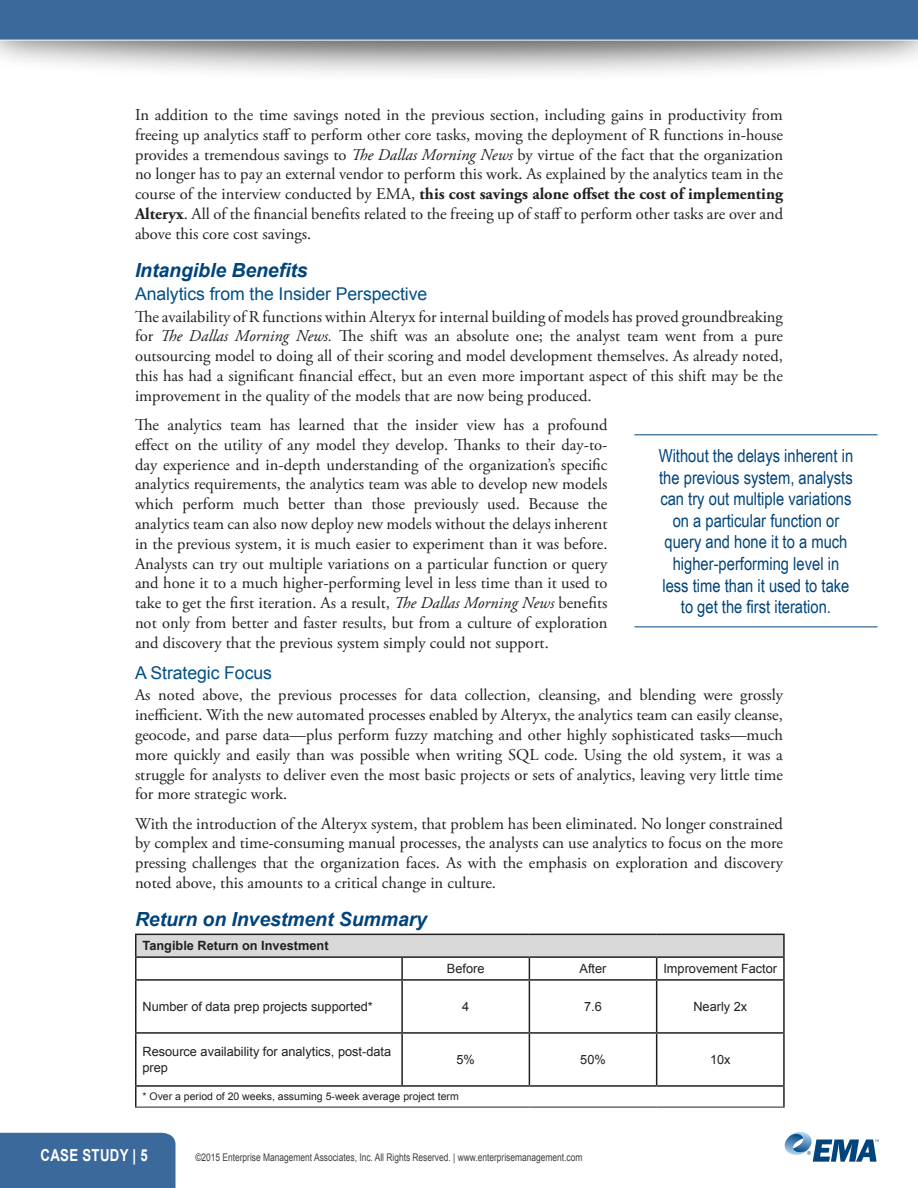
<style>
.page{position:relative;width:918px;height:1188px;background:#fff}
.page>*{position:absolute;margin:0;border:0;box-sizing:border-box;transform-origin:0 0}
.Heading_2{font:italic 700 19.5px "Arial";letter-spacing:-.005em;color:#00447b}
.SIDEBAR{font:18px/21.6px "Arial Narrow";color:#00447b;text-align:center}
.Heading_3{font:17.7px "Arial";letter-spacing:-.005em;color:#014f85}
.t1{font:16.5px/19.8px "Adobe Garamond Pro";color:#231f20;text-align:justify}
.t2{font:700 16.5px "Arial";letter-spacing:.025em;color:#fff;scale:.8 1}
.table_text{font:12.75px/15.3px "Arial";color:#231f20}
.table_text-2{font:700 12.75px "Arial";color:#231f20}
.t3{font:10.5px "Arial";color:#3e3e3f;scale:.8 1}
.table_text-3{font:10.5px "Arial";color:#231f20}
.s1{font-style:italic}
.s2{font-weight:700}
</style>
<div class="page">
<div style="left:0;top:0;width:918px;height:83px;background:#231f20;opacity:.75"></div>
<div style="left:0;top:1133px;width:175px;height:55px;background:#3b699b"></div>
<svg style="left:785px;top:1132px;width:94px;height:30px"></svg>
<div style="left:0;top:0;width:918px;height:40px;background:#3b699b"></div>
<div style="left:136px;top:934px;width:648px;height:23px;background:#d9d9d9"></div>
<hr style="left:135px;top:934px;width:267px;height:1px;background:#231f20">
<hr style="left:402px;top:934px;width:127px;height:1px;background:#231f20">
<hr style="left:529px;top:934px;width:128px;height:1px;background:#231f20">
<hr style="left:657px;top:934px;width:128px;height:1px;background:#231f20">
<hr style="left:783px;top:935px;width:2px;height:21px;background:#231f20">
<hr style="left:135px;top:956px;width:267px;height:2px;background:#231f20">
<svg style="left:135px;top:935px;width:1px;height:44px"></svg>
<hr style="left:402px;top:956px;width:127px;height:2px;background:#231f20">
<hr style="left:401px;top:958px;width:2px;height:21px;background:#231f20">
<hr style="left:529px;top:956px;width:128px;height:2px;background:#231f20">
<svg style="left:529px;top:958px;width:1px;height:21px"></svg>
<hr style="left:657px;top:956px;width:128px;height:2px;background:#231f20">
<svg style="left:656px;top:958px;width:1px;height:21px"></svg>
<hr style="left:783px;top:958px;width:2px;height:21px;background:#231f20">
<hr style="left:135px;top:979px;width:267px;height:2px;background:#231f20">
<hr style="left:135px;top:981px;width:1px;height:51px;background:#231f20">
<hr style="left:402px;top:979px;width:127px;height:2px;background:#231f20">
<hr style="left:401px;top:981px;width:2px;height:51px;background:#231f20">
<hr style="left:529px;top:979px;width:128px;height:2px;background:#231f20">
<hr style="left:529px;top:981px;width:1px;height:51px;background:#231f20">
<hr style="left:657px;top:979px;width:128px;height:2px;background:#231f20">
<hr style="left:656px;top:981px;width:1px;height:51px;background:#231f20">
<hr style="left:783px;top:981px;width:2px;height:51px;background:#231f20">
<hr style="left:135px;top:1032px;width:267px;height:2px;background:#231f20">
<hr style="left:135px;top:1034px;width:1px;height:51px;background:#231f20">
<hr style="left:402px;top:1032px;width:127px;height:2px;background:#231f20">
<hr style="left:401px;top:1034px;width:2px;height:51px;background:#231f20">
<hr style="left:529px;top:1032px;width:128px;height:2px;background:#231f20">
<hr style="left:529px;top:1034px;width:1px;height:51px;background:#231f20">
<hr style="left:657px;top:1032px;width:128px;height:2px;background:#231f20">
<hr style="left:656px;top:1034px;width:1px;height:51px;background:#231f20">
<hr style="left:783px;top:1034px;width:2px;height:51px;background:#231f20">
<hr style="left:135px;top:1085px;width:267px;height:2px;background:#231f20">
<svg style="left:135px;top:1087px;width:1px;height:20px"></svg>
<hr style="left:402px;top:1085px;width:127px;height:2px;background:#231f20">
<hr style="left:529px;top:1085px;width:128px;height:2px;background:#231f20">
<hr style="left:657px;top:1085px;width:128px;height:2px;background:#231f20">
<hr style="left:783px;top:1087px;width:2px;height:20px;background:#231f20">
<hr style="left:135px;top:1107px;width:267px;height:1px;background:#231f20">
<hr style="left:402px;top:1107px;width:127px;height:1px;background:#231f20">
<hr style="left:529px;top:1107px;width:128px;height:1px;background:#231f20">
<hr style="left:657px;top:1107px;width:128px;height:1px;background:#231f20">
<hr style="left:634px;top:435px;width:244px;height:1px;background:#00447b">
<hr style="left:634px;top:627px;width:244px;height:1px;background:#00447b">
<p class="t1" style="left:135px;top:105px;width:650px">In addition to the time savings noted in the previous section, including gains in productivity from freeing up analytics staff to perform other core tasks, moving the deployment of R functions in-house provides a tremendous savings to <span class="s1">The Dallas Morning News</span> by virtue of the fact that the organization no longer has to pay an external vendor to perform this work. As explained by the analytics team in the course of the interview conducted by EMA, <span class="s2">this cost savings alone offset the cost of implementing Alteryx</span>. All of the financial benefits related to the freeing up of staff to perform other tasks are over and above this core cost savings.</p>
<p class="Heading_2" style="left:135px;top:257px;width:174px">Intangible Benefits</p>
<p class="Heading_3" style="left:135px;top:283px;width:294px">Analytics from the Insider Perspective</p>
<p class="t1" style="left:135px;top:307px;width:650px">The availability of R functions within Alteryx for internal building of models has proved groundbreaking for <span class="s1">The Dallas Morning News.</span> The shift was an absolute one; the analyst team went from a pure outsourcing model to doing all of their scoring and model development themselves. As already noted, this has had a significant financial effect, but an even more important aspect of this shift may be the improvement in the quality of the models that are now being produced.</p>
<p class="t1" style="left:135px;top:415px;width:474px">The analytics team has learned that the insider view has a profound effect on the utility of any model they develop. Thanks to their day-to&shy;day experience and in-depth understanding of the organization’s specific analytics requirements, the analytics team was able to develop new models which perform much better than those previously used. Because the analytics team can also now deploy new models without the delays inherent in the previous system, it is much easier to experiment than it was before.<br>Analysts can try out multiple variations on a particular function or query and hone it to a much higher-performing level in less time than it used to take to get the first iteration. As a result, <span class="s1">The Dallas Morning News</span> benefits not only from better and faster results, but from a culture of exploration and discovery that the previous system simply could not support.</p>
<p class="Heading_3" style="left:135px;top:661px;width:138px">A Strategic Focus</p>
<p class="t1" style="left:135px;top:686px;width:650px">As noted above, the previous processes for data collection, cleansing, and blending were grossly inefficient. With the new automated processes enabled by Alteryx, the analytics team can easily cleanse, geocode, and parse data—plus perform fuzzy matching and other highly sophisticated tasks—much more quickly and easily than was possible when writing SQL code. Using the old system, it was a struggle for analysts to deliver even the most basic projects or sets of analytics, leaving very little time for more strategic work.</p>
<p class="t1" style="left:135px;top:814px;width:650px">With the introduction of the Alteryx system, that problem has been eliminated. No longer constrained by complex and time-consuming manual processes, the analysts can use analytics to focus on the more pressing challenges that the organization faces. As with the emphasis on exploration and discovery noted above, this amounts to a critical change in culture.</p>
<p class="Heading_2" style="left:135px;top:906px;width:294px">Return on Investment Summary</p>
<p class="table_text-2" style="left:142px;top:937px;width:188px">Tangible Return on Investment</p>
<p class="table_text" style="left:447px;top:961px;width:39px">Before</p>
<p class="table_text" style="left:580px;top:961px;width:28px">After</p>
<p class="table_text" style="left:663px;top:961px;width:115px">Improvement Factor</p>
<p class="table_text" style="left:142px;top:999px;width:232px">Number of data prep projects supported*</p>
<p class="table_text" style="left:462px;top:999px;width:9px">4</p>
<p class="table_text" style="left:584px;top:999px;width:19px">7.6</p>
<p class="table_text" style="left:693px;top:999px;width:55px">Nearly 2x</p>
<p class="table_text" style="left:142px;top:1044px;width:250px">Resource availability for analytics, post-data prep</p>
<p class="table_text" style="left:457px;top:1052px;width:20px">5%</p>
<p class="table_text" style="left:580px;top:1052px;width:27px">50%</p>
<p class="table_text" style="left:710px;top:1052px;width:22px">10x</p>
<p class="table_text-3" style="left:142px;top:1090px;width:318px">* Over a period of 20 weeks, assuming 5-week average project term</p>
<p class="SIDEBAR" style="left:659px;top:444px;width:196px">Without the delays inherent in the previous system, analysts can try out multiple variations on a particular function or query and hone it to a much higher-performing level in less time than it used to take to get the first iteration.</p>
<p class="t2" style="left:40px;top:1144px;width:136px">CASE STUDY | 5</p>
<p class="t3" style="left:195px;top:1150px;width:485px">©2015 Enterprise Management Associates, Inc. All Rights Reserved. | www.enterprisemanagement.com</p>
</div>
